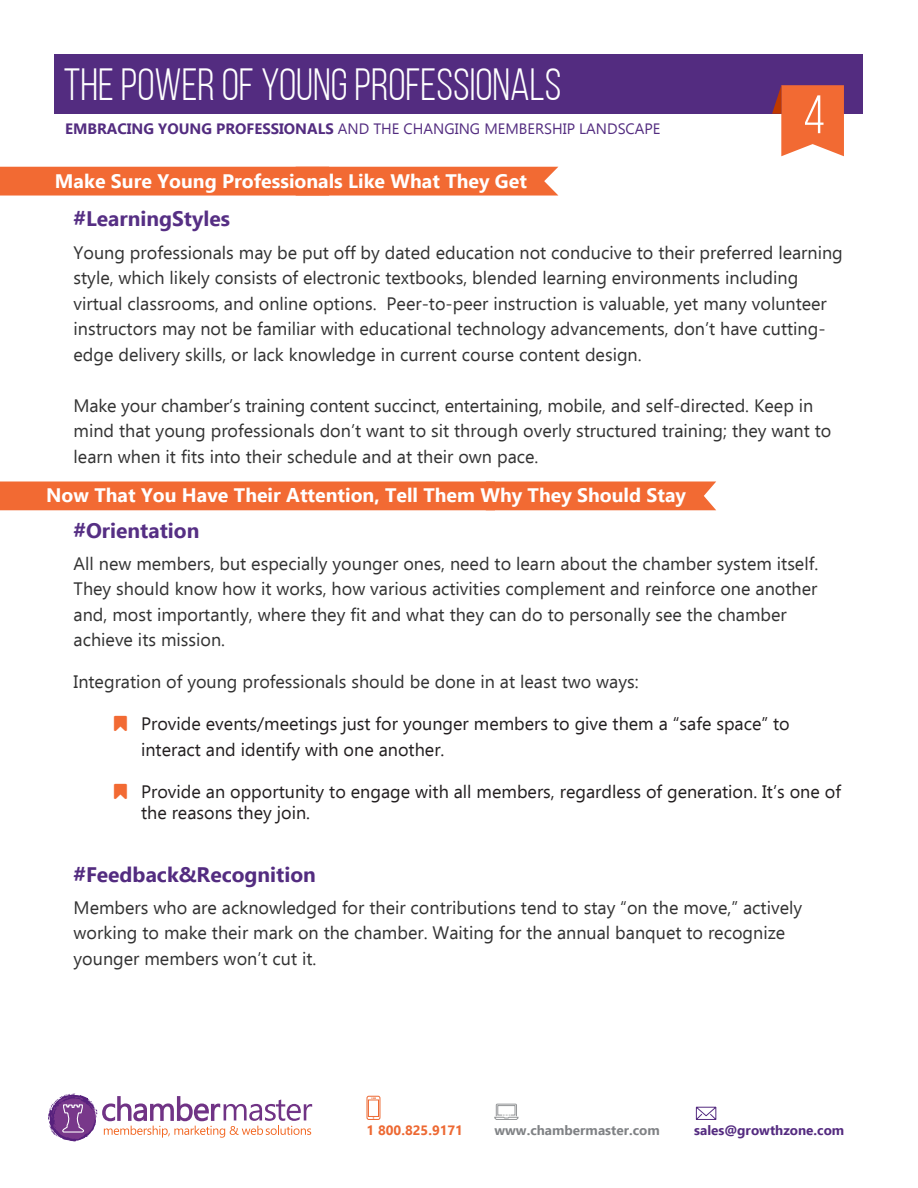
<style>
.page{position:relative;width:918px;height:1188px;background:#fff}
.page>*{position:absolute;margin:0;border:0;box-sizing:border-box;transform-origin:0 0}
.t1{font:54px "Bebas Neue";color:#fff}
.t2{font:45px "Bebas Neue";color:#fff}
.t3{font:700 21px "Ebrima";color:#562f84}
.t4{font:700 21px "Ebrima";color:#532c80}
.t5{font:700 19.5px "Ebrima";color:#fff}
.t6{font:18px/25.5px "Ebrima";color:#333}
.t7{font:18px/25.5px "Ebrima";color:#231f20}
.t8{font:15px "Ebrima";color:#532c80}
.t9{font:700 13.5px "Ebrima";color:#808285}
.t10{font:700 13.5px "Ebrima";color:#542b80}
.t11{font:700 13.5px "Ebrima";color:#ed6933}
.s1{font-weight:700}
</style>
<div class="page">
<div style="left:55px;top:54px;width:808px;height:60px;background:#532c80"></div>
<svg style="left:772px;top:85px;width:72px;height:71px"></svg>
<svg style="left:366px;top:1095px;width:15px;height:25px"></svg>
<svg style="left:48px;top:1094px;width:264px;height:48px"></svg>
<svg style="left:494px;top:1103px;width:25px;height:17px"></svg>
<svg style="left:695px;top:1106px;width:22px;height:14px"></svg>
<div style="left:0;top:167px;width:558px;height:29px;background:#f26a33"></div>
<div style="left:0;top:482px;width:716px;height:28px;background:#f26a33"></div>
<h2 class="t2" style="left:64px;top:60px;width:499px">THE POWER OF YOUNG PROFESSIONALS</h2>
<p class="t8" style="left:65px;top:118px;width:597px"><span class="s1">EMBRACING YOUNG PROFESSIONALS</span> AND THE CHANGING MEMBERSHIP LANDSCAPE</p>
<h1 class="t1" style="left:803px;top:86px;width:23px">4</h1>
<p class="t5" style="left:55px;top:166px;width:473px">Make Sure Young Professionals Like What They Get</p>
<p class="t3" style="left:74px;top:203px;width:158px">#LearningStyles</p>
<p class="t6" style="left:74px;top:239px;width:771px">Young professionals may be put off by dated education not conducive to their preferred learning style, which likely consists of electronic textbooks, blended learning environments including virtual classrooms, and online options. Peer-to-peer instruction is valuable, yet many volunteer instructors may not be familiar with educational technology advancements, don’t have cutting&shy;edge delivery skills, or lack knowledge in current course content design.</p>
<p class="t6" style="left:74px;top:392px;width:759px">Make your chamber’s training content succinct, entertaining, mobile, and self-directed. Keep in mind that young professionals don’t want to sit through overly structured training; they want to learn when it fits into their schedule and at their own pace.</p>
<p class="t5" style="left:46px;top:481px;width:641px">Now That You Have Their Attention, Tell Them Why They Should Stay</p>
<p class="t3" style="left:74px;top:515px;width:127px">#Orientation</p>
<p class="t6" style="left:74px;top:550px;width:746px">All new members, but especially younger ones, need to learn about the chamber system itself.<br>They should know how it works, how various activities complement and reinforce one another and, most importantly, where they fit and what they can do to personally see the chamber achieve its mission.</p>
<p class="t6" style="left:74px;top:669px;width:567px">Integration of young professionals should be done in at least two ways:</p>
<p class="t7" style="left:141px;top:711px;width:650px">Provide events/meetings just for younger members to give them a “safe space” to interact and identify with one another.</p>
<p class="t7" style="left:141px;top:780px;width:701px;line-height:21.6px">Provide an opportunity to engage with all members, regardless of generation. It’s one of the reasons they join.</p>
<p class="t4" style="left:74px;top:859px;width:244px">#Feedback&amp;Recognition</p>
<p class="t6" style="left:74px;top:894px;width:730px">Members who are acknowledged for their contributions tend to stay “on the move,” actively working to make their mark on the chamber. Waiting for the annual banquet to recognize younger members won’t cut it.</p>
<p class="t11" style="left:367px;top:1120px;width:98px">1 800.825.9171</p>
<p class="t9" style="left:494px;top:1120px;width:167px">www.chambermaster.com</p>
<p class="t10" style="left:694px;top:1120px;width:152px">sales@growthzone.com</p>
</div>
